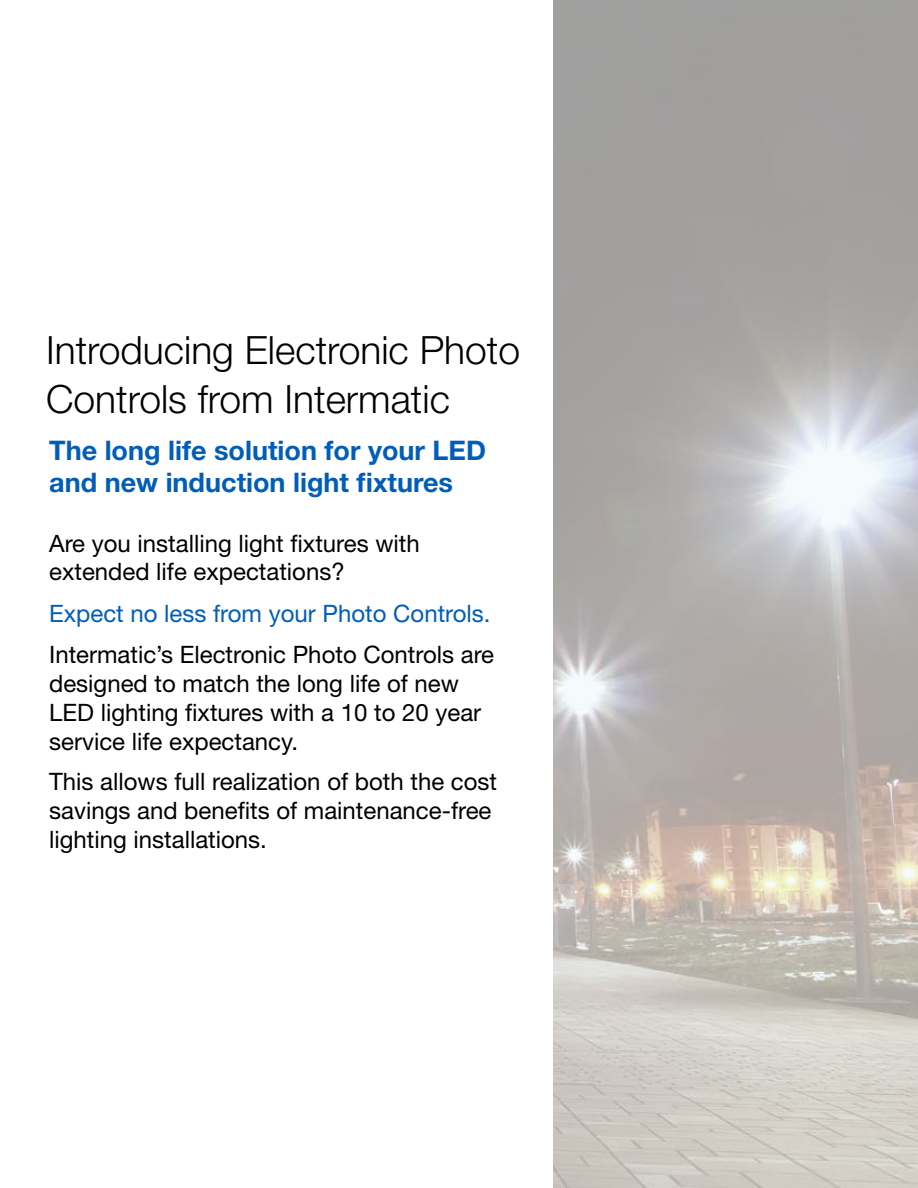
<style>
.page{position:relative;width:918px;height:1188px;background:#fff}
.page>*{position:absolute;margin:0;border:0;box-sizing:border-box;transform-origin:0 0}
.t1{font:300 39px/48.6px "Helvetica Neue LT Std";color:#000}
.t2{font:700 27px/32.4px "Helvetica Neue LT Std";color:#005db9}
.t3{font:24px/28.8px "Helvetica Neue LT Std";color:#000}
.t4{font:24px "Helvetica Neue LT Std";color:#005db9}
</style>
<div class="page">
<img style="left:554px;top:0;width:364px;height:1188px">
<h1 class="t1" style="left:46px;top:325px;width:475px">Introducing Electronic Photo<br>Controls from Intermatic</h1>
<p class="t2" style="left:49px;top:433px;width:438px">The long life solution for your LED and new induction light fixtures</p>
<p class="t3" style="left:49px;top:528px;width:372px">Are you installing light fixtures with extended life expectations?</p>
<p class="t4" style="left:49px;top:599px;width:443px">Expect no less from your Photo Controls.</p>
<p class="t3" style="left:49px;top:640px;width:446px">Intermatic’s Electronic Photo Controls are designed to match the long life of new LED lighting fixtures with a 10 to 20 year service life expectancy.</p>
<p class="t3" style="left:49px;top:767px;width:449px">This allows full realization of both the cost savings and benefits of maintenance-free lighting installations.</p>
</div>
